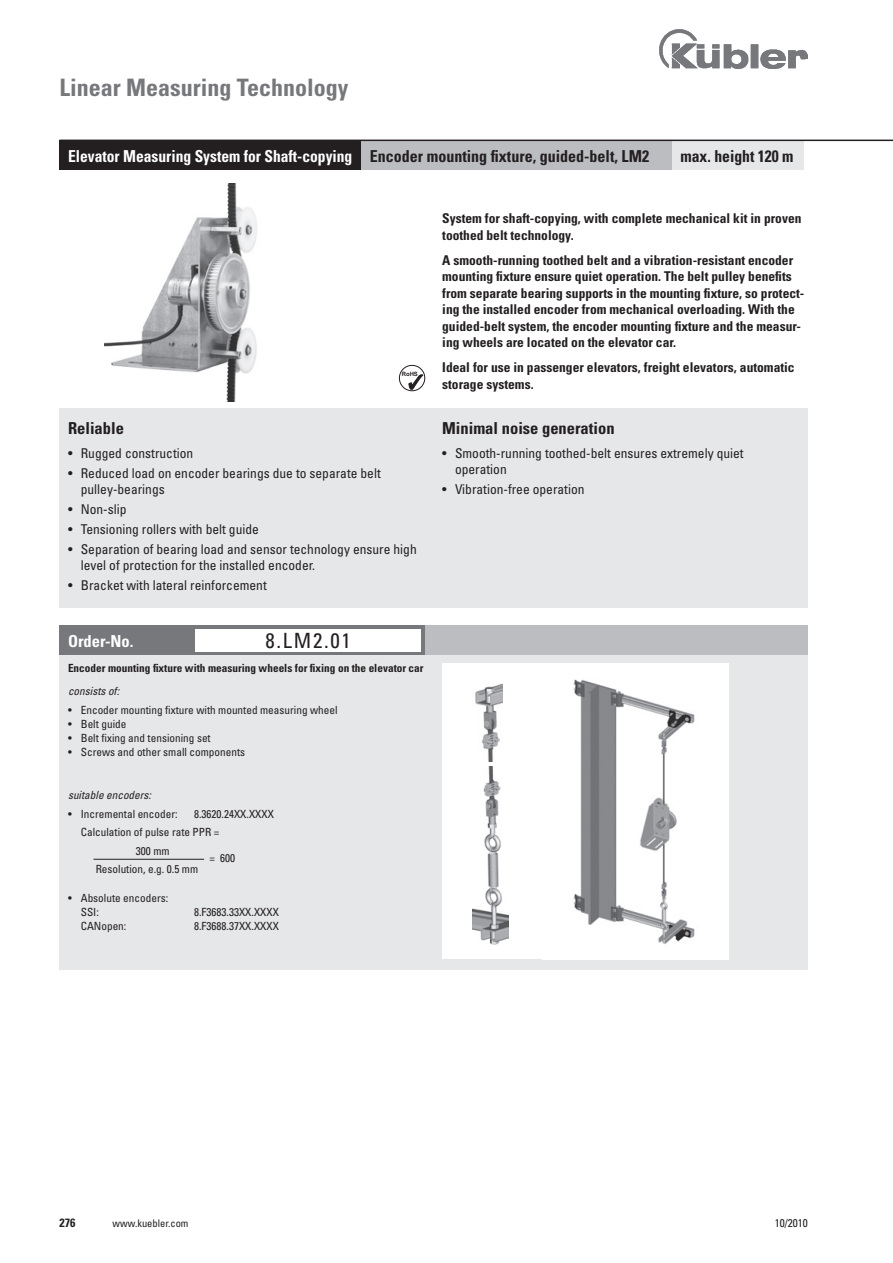
<style>
.page{position:relative;width:893px;height:1263px;background:#fff}
.page>*{position:absolute;margin:0;border:0;box-sizing:border-box;transform-origin:0 0}
.t1{font:700 condensed 24px "Univers";color:#76787b}
.t2{font:condensed 21px "Univers";color:#231f20}
.t3{font:700 condensed 16.5px "Univers";color:#fff;scale:.94 1}
.t4{font:700 condensed 16.5px "Univers";color:#231f20}
.t5{font:700 condensed 16.5px "Univers";color:#231f20;scale:.95 1}
.t6{font:700 condensed 16.5px "Univers";color:#fff}
.t7{font:700 condensed 13.5px/16.5px "Univers";color:#231f20}
.t8{font:condensed 13.5px/15.8px "Univers";color:#231f20}
.t9{font:700 condensed 12px "Univers";color:#231f20}
.t10{font:condensed 11.25px/14.2px "Univers";color:#231f20}
.t11{font:700 condensed 11.25px "Univers";color:#231f20}
.t12{font:italic condensed 11.25px "Univers";color:#231f20}
.t13{font:condensed 10.5px "Univers";color:#231f20}
.t14{font:700 6px "Arial";color:#231f20}
.s1{color:#231f20}
</style>
<div class="page">
<img style="left:659px;top:30px;width:149px;height:38px">
<div style="left:60px;top:408px;width:748px;height:200px;background:#e6e7e9"></div>
<svg style="left:399px;top:365px;width:26px;height:26px"></svg>
<div style="left:60px;top:625px;width:748px;height:344px;background:#e6e7e9"></div>
<div style="left:425px;top:625px;width:383px;height:30px;background:#bcbdc0"></div>
<div style="left:442px;top:663px;width:287px;height:296px;background:#fff"></div>
<img style="left:573px;top:679px;width:122px;height:265px">
<img style="left:475px;top:684px;width:28px;height:77px">
<img style="left:473px;top:766px;width:35px;height:179px">
<img style="left:105px;top:184px;width:152px;height:217px">
<hr style="left:94px;top:859px;width:110px;height:1px;background:#231f20">
<div style="left:60px;top:625px;width:365px;height:30px;background:#76787b"></div>
<div style="left:195px;top:629px;width:226px;height:22px;background:#fff"></div>
<div style="left:361px;top:140px;width:311px;height:30px;background:#bcbdc0"></div>
<div style="left:672px;top:140px;width:132px;height:30px;background:#e6e7e9"></div>
<hr style="left:60px;top:140px;width:833px;height:1px;background:#231f20">
<div style="left:60px;top:140px;width:301px;height:30px;background:#231f20"></div>
<h1 class="t1" style="left:60px;top:72px;width:290px">Linear Measuring Technology</h1>
<p class="t3" style="left:68px;top:146px;width:620px">Elevator Measuring System for Shaft-copying <span class="s1">Encoder mounting fixture, guided-belt, LM2</span></p>
<p class="t5" style="left:680px;top:146px;width:121px">max. height 120 m</p>
<p class="t14" style="left:402px;top:370px;width:18px">RoHS</p>
<p class="t4" style="left:68px;top:418px;width:57px">Reliable</p>
<p class="t8" style="left:68px;top:445px;width:127px">• Rugged construction</p>
<p class="t8" style="left:81px;top:465px;width:301px;text-indent:-13px">• Reduced load on encoder bearings due to separate belt pulley-bearings</p>
<p class="t8" style="left:68px;top:501px;width:60px">• Non-slip</p>
<p class="t8" style="left:68px;top:521px;width:192px">• Tensioning rollers with belt guide</p>
<p class="t8" style="left:81px;top:541px;width:337px;text-indent:-13px">• Separation of bearing load and sensor technology ensure high level of protection for the installed encoder.</p>
<p class="t8" style="left:68px;top:577px;width:200px">• Bracket with lateral reinforcement</p>
<p class="t6" style="left:68px;top:630px;width:67px">Order-No.</p>
<h2 class="t2" style="left:266px;top:628px;width:87px">8.LM2.01</h2>
<p class="t11" style="left:68px;top:661px;width:357px">Encoder mounting fixture with measuring wheels for fixing on the elevator car</p>
<p class="t12" style="left:68px;top:684px;width:53px">consists of:</p>
<p class="t10" style="left:68px;top:702px;width:271px">• Encoder mounting fixture with mounted measuring wheel</p>
<p class="t10" style="left:68px;top:716px;width:60px">• Belt guide</p>
<p class="t10" style="left:68px;top:731px;width:144px">• Belt fixing and tensioning set</p>
<p class="t10" style="left:68px;top:745px;width:179px">• Screws and other small components</p>
<p class="t12" style="left:68px;top:788px;width:85px">suitable encoders:</p>
<p class="t10" style="left:68px;top:806px;width:111px">• Incremental encoder:</p>
<p class="t10" style="left:194px;top:806px;width:81px">8.3620.24XX.XXXX</p>
<p class="t10" style="left:81px;top:825px;width:140px">Calculation of pulse rate PPR =</p>
<p class="t10" style="left:136px;top:843px;width:35px">300 mm</p>
<p class="t10" style="left:210px;top:851px;width:27px">= 600</p>
<p class="t10" style="left:96px;top:862px;width:104px">Resolution, e.g. 0.5 mm</p>
<p class="t10" style="left:81px;top:890px;width:89px;text-indent:-13px">• Absolute encoders:<br>SSI:</p>
<p class="t10" style="left:194px;top:905px;width:86px">8.F3683.33XX.XXXX</p>
<p class="t10" style="left:81px;top:919px;width:47px">CANopen:</p>
<p class="t10" style="left:194px;top:919px;width:86px">8.F3688.37XX.XXXX</p>
<p class="t7" style="left:442px;top:210px;width:361px">System for shaft-copying, with complete mechanical kit in proven toothed belt technology.</p>
<p class="t7" style="left:442px;top:252px;width:364px">A smooth-running toothed belt and a vibration-resistant encoder mounting fixture ensure quiet operation. The belt pulley benefits from separate bearing supports in the mounting fixture, so protect&shy;ing the installed encoder from mechanical overloading. With the guided-belt system, the encoder mounting fixture and the measur&shy;ing wheels are located on the elevator car.</p>
<p class="t7" style="left:442px;top:359px;width:354px">Ideal for use in passenger elevators, freight elevators, automatic storage systems.</p>
<p class="t4" style="left:442px;top:418px;width:174px">Minimal noise generation</p>
<p class="t8" style="left:455px;top:445px;width:290px;text-indent:-13px">• Smooth-running toothed-belt ensures extremely quiet operation</p>
<p class="t8" style="left:442px;top:481px;width:144px">• Vibration-free operation</p>
<p class="t9" style="left:60px;top:1215px;width:17px">276</p>
<p class="t13" style="left:113px;top:1216px;width:77px">www.kuebler.com</p>
<p class="t10" style="left:775px;top:1215px;width:35px">10/2010</p>
</div>
